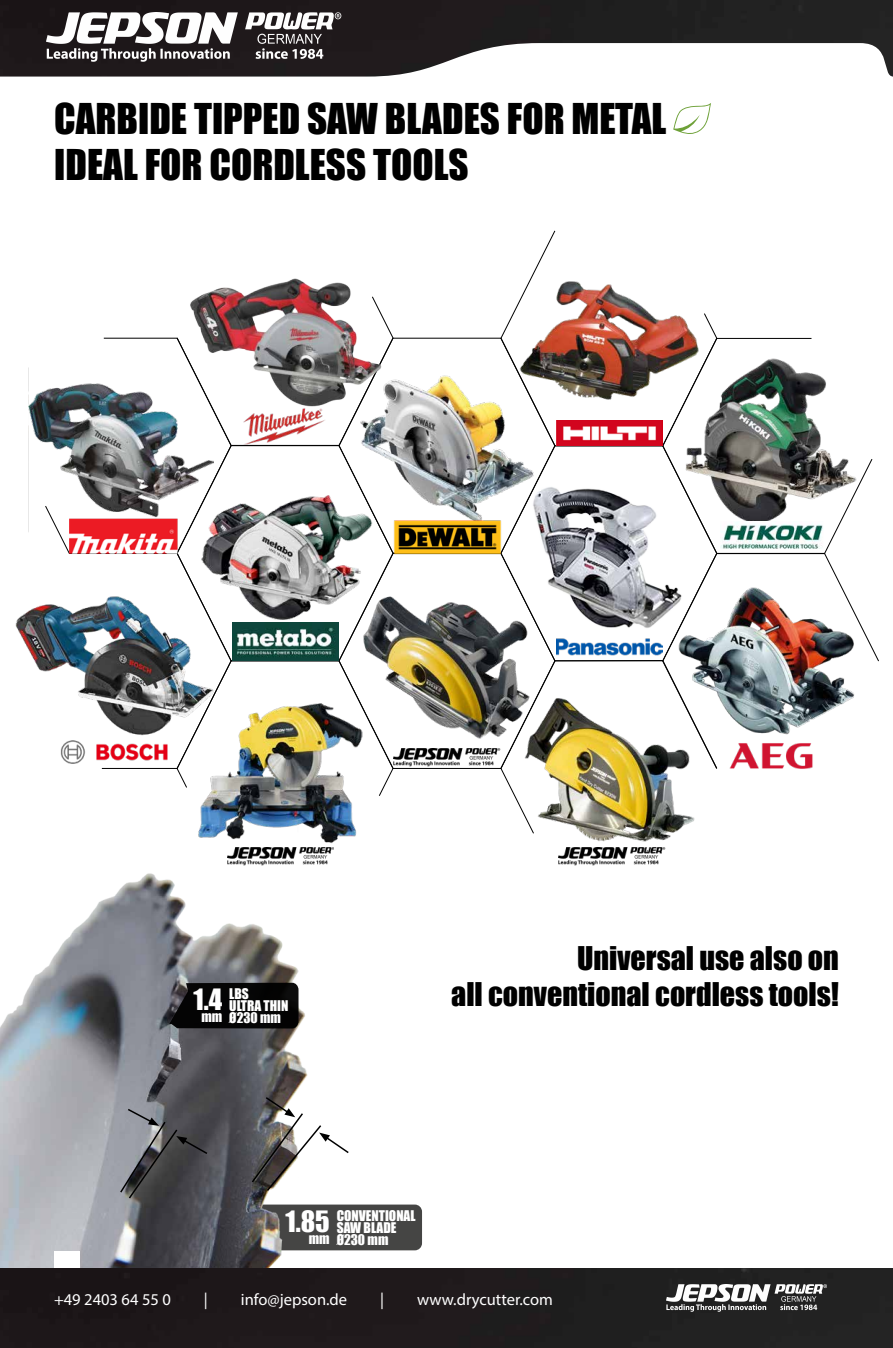
<style>
.page{position:relative;width:893px;height:1348px;background:#fff}
.page>*{position:absolute;margin:0;border:0;box-sizing:border-box;transform-origin:0 0}
.t1{font:39px/46.5px "Impact";color:#000}
.t2{font:30px/36px "Impact";color:#000;text-align:right}
.t3{font:27px "Impact";color:#fff}
.t4{font:16.5px "Myriad Pro";color:#fff}
.t5{font:13.5px/12.1px "Impact";color:#fff}
</style>
<div class="page">
<div style="left:202px;top:1204px;width:220px;height:46px;background:#454544;border-radius:7px"></div>
<img style="left:0;top:873px;width:314px;height:396px">
<svg style="left:250px;top:1096px;width:99px;height:96px"></svg>
<svg style="left:119px;top:1107px;width:90px;height:93px;background:#5b5c60"></svg>
<svg style="left:63px;top:230px;width:816px;height:590px"></svg>
<img style="left:194px;top:686px;width:169px;height:158px">
<img style="left:658px;top:359px;width:215px;height:183px">
<img style="left:361px;top:579px;width:172px;height:173px">
<img style="left:28px;top:357px;width:185px;height:186px">
<img style="left:15px;top:590px;width:201px;height:149px">
<img style="left:184px;top:490px;width:202px;height:134px">
<img style="left:499px;top:450px;width:216px;height:215px">
<img style="left:673px;top:583px;width:194px;height:165px">
<img style="left:506px;top:269px;width:210px;height:147px">
<img style="left:188px;top:262px;width:194px;height:161px">
<img style="left:340px;top:342px;width:214px;height:215px">
<img style="left:522px;top:685px;width:172px;height:172px">
<img style="left:48px;top:723px;width:135px;height:56px">
<img style="left:390px;top:517px;width:114px;height:40px">
<img style="left:556px;top:421px;width:106px;height:24px">
<img style="left:720px;top:521px;width:103px;height:28px">
<img style="left:69px;top:516px;width:110px;height:39px">
<img style="left:232px;top:622px;width:106px;height:38px">
<img style="left:727px;top:741px;width:88px;height:30px">
<img style="left:242px;top:406px;width:86px;height:42px">
<img style="left:556px;top:629px;width:106px;height:35px">
<svg style="left:169px;top:983px;width:129px;height:45px;background:#0c0b0c"></svg>
<img style="left:394px;top:748px;width:106px;height:18px">
<img style="left:559px;top:847px;width:106px;height:19px">
<img style="left:227px;top:847px;width:107px;height:19px">
<div style="left:54px;top:1251px;width:26px;height:71px;background:#fff"></div>
<svg style="left:673px;top:103px;width:38px;height:31px"></svg>
<img style="left:0;top:0;width:893px;height:77px">
<svg style="left:39px;top:0;width:324px;height:75px;fill:#1f191b"></svg>
<img style="left:0;top:1269px;width:893px;height:79px">
<svg style="left:661px;top:1268px;width:178px;height:51px;background:#4f4f4f"></svg>
<p class="t1" style="left:54px;top:94px;width:614px">CARBIDE TIPPED SAW BLADES FOR METAL<br>IDEAL FOR CORDLESS TOOLS</p>
<p class="t3" style="left:194px;top:979px;width:30px">1.4<sub>mm</sub></p>
<p class="t5" style="left:229px;top:987px;width:61px">LBS<br>ULTRA THIN<br>Ø230 mm</p>
<p class="t2" style="left:451px;top:939px;width:389px">Universal use also on<br>all conventional cordless tools!</p>
<p class="t3" style="left:285px;top:1200px;width:46px">1.85<sub>mm</sub></p>
<p class="t5" style="left:337px;top:1209px;width:80px">CONVENTIONAL<br>SAW BLADE<br>Ø230 mm</p>
<p class="t4" style="left:54px;top:1290px;width:118px">+49 2403 64 55 0</p>
<p class="t4" style="left:204px;top:1290px;width:5px">|</p>
<p class="t4" style="left:241px;top:1290px;width:108px">info@jepson.de</p>
<p class="t4" style="left:380px;top:1290px;width:5px">|</p>
<p class="t4" style="left:417px;top:1290px;width:137px">www.drycutter.com</p>
</div>
